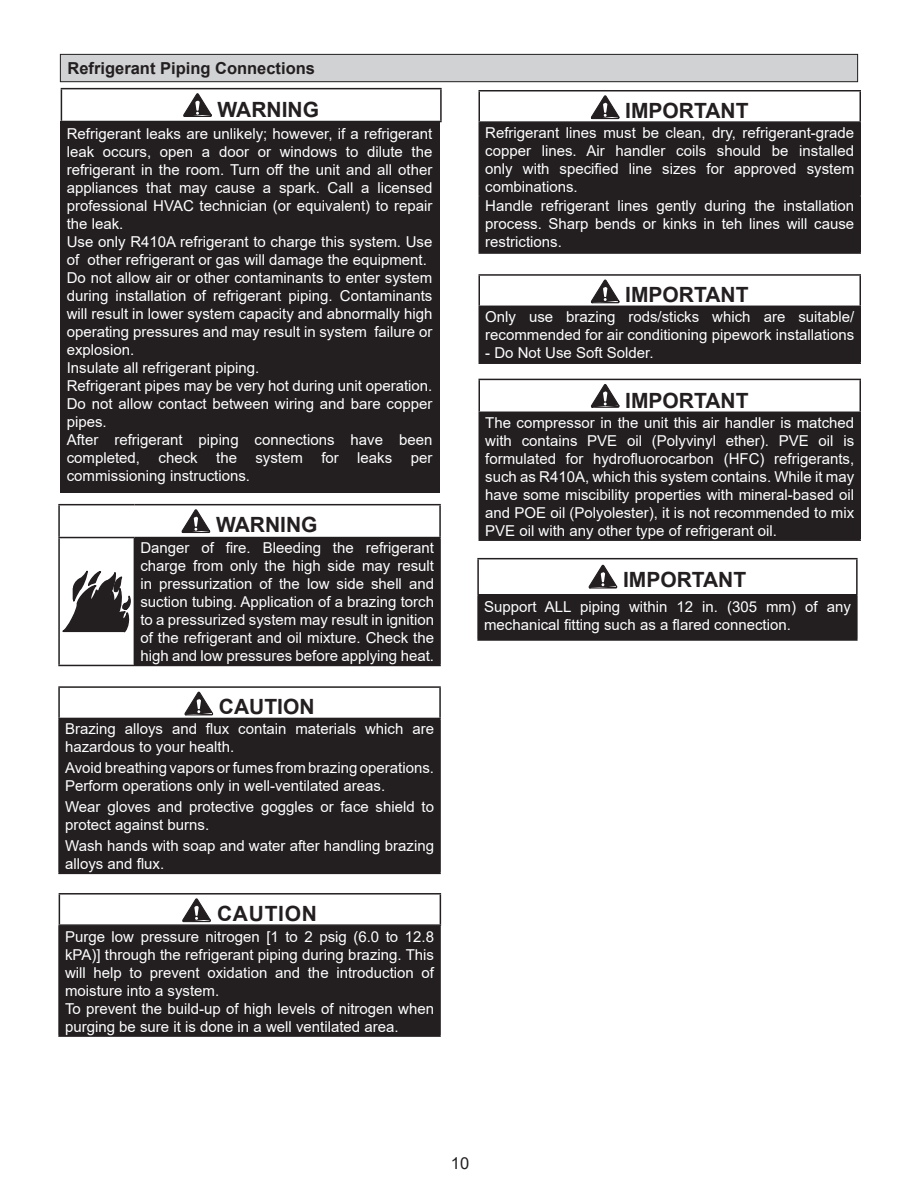
<style>
.page{position:relative;width:918px;height:1188px;background:#fff}
.page>*{position:absolute;margin:0;border:0;box-sizing:border-box;transform-origin:0 0}
.WARNING_20pt{font:700 21px "Arial";color:#231f20}
.WARNING_20pt-2{font:700 21px "Arial";letter-spacing:.035em;color:#231f20}
.t1{font:700 16.5px "Arial";color:#231f20}
.t2{font:16.5px "Arial";color:#231f20}
.White_10pt{font:15px/18px "Arial";color:#fff;text-align:justify}
.Body_Text{font:15px/18px "Arial";color:#fff}
</style>
<div class="page">
<div style="left:60px;top:54px;width:798px;height:28px;background:#d1d2d4"></div>
<div style="left:60px;top:54px;width:798px;height:28px;border:1px solid #231f20"></div>
<div style="left:479px;top:412px;width:381px;height:128px;background:#231f20"></div>
<hr style="left:478px;top:379px;width:383px;height:1px;background:#231f20">
<hr style="left:478px;top:380px;width:2px;height:32px;background:#231f20">
<hr style="left:860px;top:380px;width:1px;height:32px;background:#231f20">
<hr style="left:478px;top:412px;width:383px;height:1px;background:#231f20">
<hr style="left:478px;top:413px;width:2px;height:126px;background:#231f20">
<hr style="left:860px;top:413px;width:1px;height:126px;background:#231f20">
<hr style="left:478px;top:539px;width:383px;height:2px;background:#231f20">
<svg style="left:590px;top:384px;width:30px;height:24px"></svg>
<div style="left:60px;top:122px;width:379px;height:372px;background:#231f20"></div>
<hr style="left:61px;top:88px;width:381px;height:1px;background:#231f20">
<hr style="left:61px;top:89px;width:1px;height:32px;background:#231f20">
<hr style="left:440px;top:89px;width:2px;height:32px;background:#231f20">
<hr style="left:61px;top:121px;width:381px;height:1px;background:#231f20">
<svg style="left:183px;top:93px;width:29px;height:24px"></svg>
<div style="left:478px;top:595px;width:379px;height:45px;background:#231f20"></div>
<hr style="left:477px;top:558px;width:381px;height:1px;background:#231f20">
<hr style="left:477px;top:559px;width:2px;height:35px;background:#231f20">
<hr style="left:856px;top:559px;width:2px;height:35px;background:#231f20">
<hr style="left:477px;top:594px;width:381px;height:2px;background:#231f20">
<hr style="left:477px;top:596px;width:2px;height:43px;background:#231f20">
<hr style="left:856px;top:596px;width:2px;height:43px;background:#231f20">
<hr style="left:477px;top:639px;width:381px;height:2px;background:#231f20">
<svg style="left:588px;top:564px;width:30px;height:25px"></svg>
<div style="left:134px;top:538px;width:306px;height:127px;background:#231f20"></div>
<hr style="left:58px;top:504px;width:76px;height:1px;background:#231f20">
<hr style="left:58px;top:505px;width:2px;height:32px;background:#231f20">
<hr style="left:134px;top:504px;width:307px;height:1px;background:#231f20">
<hr style="left:439px;top:505px;width:2px;height:32px;background:#231f20">
<hr style="left:58px;top:537px;width:76px;height:1px;background:#231f20">
<hr style="left:58px;top:538px;width:2px;height:127px;background:#231f20">
<hr style="left:134px;top:537px;width:307px;height:1px;background:#231f20">
<hr style="left:439px;top:538px;width:2px;height:127px;background:#231f20">
<hr style="left:58px;top:665px;width:76px;height:1px;background:#231f20">
<hr style="left:134px;top:665px;width:307px;height:1px;background:#231f20">
<svg style="left:181px;top:509px;width:30px;height:24px"></svg>
<svg style="left:62px;top:570px;width:69px;height:63px"></svg>
<div style="left:59px;top:718px;width:381px;height:155px;background:#231f20"></div>
<hr style="left:58px;top:686px;width:383px;height:2px;background:#231f20">
<hr style="left:58px;top:688px;width:2px;height:30px;background:#231f20">
<hr style="left:439px;top:688px;width:2px;height:30px;background:#231f20">
<hr style="left:58px;top:718px;width:383px;height:1px;background:#231f20">
<hr style="left:58px;top:719px;width:2px;height:154px;background:#231f20">
<hr style="left:439px;top:719px;width:2px;height:154px;background:#231f20">
<hr style="left:58px;top:873px;width:383px;height:1px;background:#231f20">
<svg style="left:184px;top:691px;width:30px;height:25px"></svg>
<div style="left:480px;top:123px;width:380px;height:129px;background:#231f20"></div>
<hr style="left:478px;top:90px;width:383px;height:2px;background:#231f20">
<hr style="left:478px;top:91px;width:2px;height:30px;background:#231f20">
<hr style="left:860px;top:91px;width:1px;height:30px;background:#231f20">
<hr style="left:478px;top:121px;width:383px;height:2px;background:#231f20">
<hr style="left:478px;top:123px;width:2px;height:72px;background:#231f20">
<hr style="left:860px;top:123px;width:1px;height:72px;background:#231f20">
<hr style="left:478px;top:195px;width:383px;height:2px;background:#231f20">
<hr style="left:478px;top:197px;width:2px;height:55px;background:#231f20">
<hr style="left:860px;top:197px;width:1px;height:55px;background:#231f20">
<hr style="left:478px;top:252px;width:383px;height:2px;background:#231f20">
<svg style="left:590px;top:95px;width:30px;height:25px"></svg>
<div style="left:479px;top:306px;width:381px;height:57px;background:#231f20"></div>
<hr style="left:478px;top:274px;width:383px;height:2px;background:#231f20">
<hr style="left:478px;top:276px;width:2px;height:30px;background:#231f20">
<hr style="left:860px;top:276px;width:1px;height:30px;background:#231f20">
<hr style="left:478px;top:306px;width:383px;height:1px;background:#231f20">
<hr style="left:478px;top:307px;width:2px;height:55px;background:#231f20">
<hr style="left:860px;top:307px;width:1px;height:55px;background:#231f20">
<hr style="left:478px;top:362px;width:383px;height:2px;background:#231f20">
<svg style="left:590px;top:279px;width:30px;height:25px"></svg>
<hr style="left:59px;top:893px;width:382px;height:2px;background:#231f20">
<svg style="left:59px;top:895px;width:1px;height:29px"></svg>
<svg style="left:440px;top:895px;width:1px;height:29px"></svg>
<hr style="left:59px;top:924px;width:382px;height:2px;background:#231f20">
<svg style="left:182px;top:898px;width:29px;height:25px"></svg>
<div style="left:59px;top:926px;width:381px;height:110px;background:#231f20"></div>
<hr style="left:58px;top:925px;width:383px;height:2px;background:#231f20">
<hr style="left:58px;top:927px;width:2px;height:108px;background:#231f20">
<hr style="left:439px;top:927px;width:2px;height:108px;background:#231f20">
<hr style="left:58px;top:1035px;width:383px;height:2px;background:#231f20">
<p class="t1" style="left:68px;top:57px;width:249px">Refrigerant Piping Connections</p>
<p class="WARNING_20pt" style="left:218px;top:95px;width:103px">WARNING</p>
<p class="White_10pt" style="left:67px;top:125px;width:367px">Refrigerant leaks are unlikely; however, if a refrigerant leak occurs, open a door or windows to dilute the refrigerant in the room. Turn off the unit and all other appliances that may cause a spark. Call a licensed professional HVAC technician (or equivalent) to repair the leak.</p>
<p class="White_10pt" style="left:67px;top:233px;width:367px">Use only R410A refrigerant to charge this system. Use of other refrigerant or gas will damage the equipment.</p>
<p class="White_10pt" style="left:67px;top:269px;width:367px">Do not allow air or other contaminants to enter system during installation of refrigerant piping. Contaminants will result in lower system capacity and abnormally high operating pressures and may result in system failure or explosion.</p>
<p class="White_10pt" style="left:67px;top:359px;width:194px">Insulate all refrigerant piping.</p>
<p class="White_10pt" style="left:67px;top:377px;width:367px">Refrigerant pipes may be very hot during unit operation.<br>Do not allow contact between wiring and bare copper pipes.</p>
<p class="White_10pt" style="left:67px;top:431px;width:367px">After refrigerant piping connections have been completed, check the system for leaks per commissioning instructions.</p>
<p class="WARNING_20pt" style="left:216px;top:509px;width:103px">WARNING</p>
<p class="White_10pt" style="left:140px;top:539px;width:295px">Danger of fire. Bleeding the refrigerant charge from only the high side may result in pressurization of the low side shell and suction tubing. Application of a brazing torch to a pressurized system may result in ignition of the refrigerant and oil mixture. Check the high and low pressures before applying heat.</p>
<p class="WARNING_20pt" style="left:219px;top:692px;width:97px">CAUTION</p>
<p class="White_10pt" style="left:65px;top:720px;width:370px">Brazing alloys and flux contain materials which are hazardous to your health.</p>
<p class="White_10pt" style="left:65px;top:759px;width:370px">Avoid breathing vapors or fumes from brazing operations.<br>Perform operations only in well-ventilated areas.</p>
<p class="White_10pt" style="left:65px;top:798px;width:370px">Wear gloves and protective goggles or face shield to protect against burns.</p>
<p class="White_10pt" style="left:65px;top:837px;width:370px">Wash hands with soap and water after handling brazing alloys and flux.</p>
<p class="WARNING_20pt-2" style="left:217px;top:898px;width:102px">CAUTION</p>
<p class="White_10pt" style="left:65px;top:927px;width:371px;text-align:left">Purge low pressure nitrogen [1 to 2 psig (6.0 to 12.8 kPA)] through the refrigerant piping during brazing. This will help to prevent oxidation and the introduction of moisture into a system.<br>To prevent the build-up of high levels of nitrogen when purging be sure it is done in a well ventilated area.</p>
<p class="WARNING_20pt" style="left:625px;top:95px;width:125px">IMPORTANT</p>
<p class="White_10pt" style="left:485px;top:123px;width:370px">Refrigerant lines must be clean, dry, refrigerant-grade copper lines. Air handler coils should be installed only with specified line sizes for approved system combinations.</p>
<p class="White_10pt" style="left:485px;top:197px;width:370px">Handle refrigerant lines gently during the installation process. Sharp bends or kinks in teh lines will cause restrictions.</p>
<p class="WARNING_20pt" style="left:625px;top:280px;width:125px">IMPORTANT</p>
<p class="White_10pt" style="left:485px;top:307px;width:370px">Only use brazing rods/sticks which are suitable/ recommended for air conditioning pipework installations</p>
<p class="White_10pt" style="left:485px;top:343px;width:170px">- Do Not Use Soft Solder.</p>
<p class="WARNING_20pt" style="left:625px;top:386px;width:125px">IMPORTANT</p>
<p class="White_10pt" style="left:485px;top:413px;width:370px">The compressor in the unit this air handler is matched with contains PVE oil (Polyvinyl ether). PVE oil is formulated for hydrofluorocarbon (HFC) refrigerants, such as R410A, which this system contains. While it may have some miscibility properties with mineral-based oil and POE oil (Polyolester), it is not recommended to mix PVE oil with any other type of refrigerant oil.</p>
<p class="WARNING_20pt" style="left:623px;top:565px;width:125px">IMPORTANT</p>
<p class="Body_Text" style="left:484px;top:597px;width:368px">Support ALL piping within 12 in. (305 mm) of any mechanical fitting such as a flared connection.</p>
<p class="t2" style="left:451px;top:1151px;width:20px">10</p>
</div>
